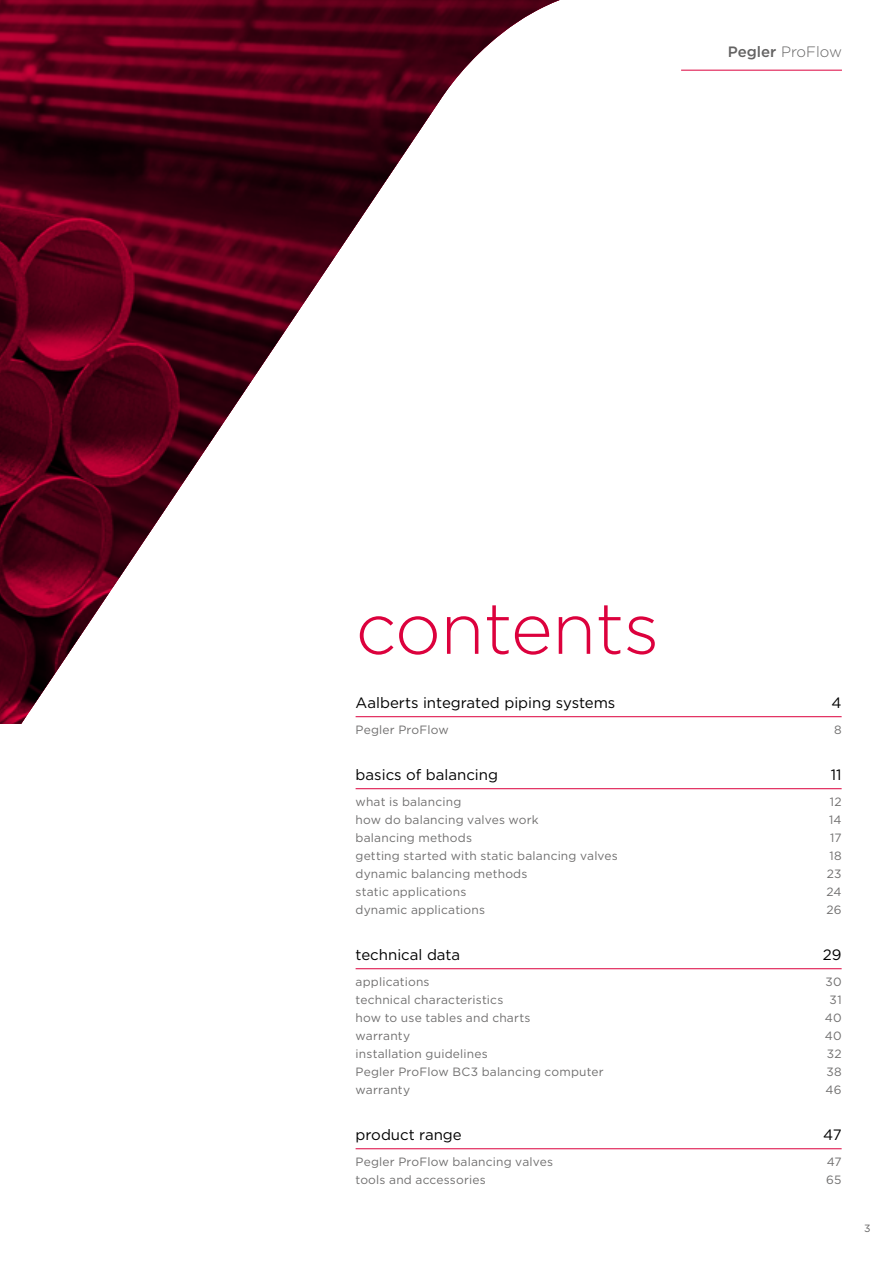
<style>
.page{position:relative;width:893px;height:1263px;background:#fff}
.page>*{position:absolute;margin:0;border:0;box-sizing:border-box;transform-origin:0 0}
.t1{font:300 72px "Gotham";letter-spacing:-.01em;color:#dc013d}
.t2{font:15px "Gotham";color:#000}
.t3{font:300 15px "Gotham";color:#646363}
.t4{font:12px "Gotham";letter-spacing:.015em;color:#706f6f}
.t5{font:10.5px "Gotham";color:#646363}
.s1{font-weight:500}
</style>
<div class="page">
<hr style="left:681px;top:70px;width:161px;height:1px;background:#dc013d">
<img style="left:0;top:0;width:559px;height:724px">
<hr style="left:356px;top:716px;width:486px;height:1px;background:#dc013d">
<hr style="left:356px;top:788px;width:486px;height:1px;background:#dc013d">
<hr style="left:356px;top:968px;width:486px;height:1px;background:#dc013d">
<hr style="left:356px;top:1148px;width:486px;height:1px;background:#dc013d">
<p class="t3" style="left:728px;top:42px;width:116px"><span class="s1">Pegler</span> ProFlow</p>
<h1 class="t1" style="left:356px;top:583px;width:305px">contents</h1>
<p class="t2" style="left:356px;top:693px;width:261px">Aalberts integrated piping systems</p>
<p class="t2" style="left:832px;top:693px;width:12px">4</p>
<p class="t4" style="left:356px;top:722px;width:95px">Pegler ProFlow</p>
<p class="t4" style="left:834px;top:722px;width:9px">8</p>
<p class="t2" style="left:356px;top:765px;width:144px">basics of balancing</p>
<p class="t2" style="left:831px;top:765px;width:12px">11</p>
<p class="t4" style="left:356px;top:794px;width:107px">what is balancing</p>
<p class="t4" style="left:830px;top:794px;width:13px">12</p>
<p class="t4" style="left:356px;top:812px;width:185px">how do balancing valves work</p>
<p class="t4" style="left:829px;top:812px;width:14px">14</p>
<p class="t4" style="left:356px;top:830px;width:118px">balancing methods</p>
<p class="t4" style="left:830px;top:830px;width:13px">17</p>
<p class="t4" style="left:356px;top:848px;width:264px">getting started with static balancing valves</p>
<p class="t4" style="left:829px;top:848px;width:14px">18</p>
<p class="t4" style="left:356px;top:866px;width:173px">dynamic balancing methods</p>
<p class="t4" style="left:827px;top:866px;width:16px">23</p>
<p class="t4" style="left:356px;top:884px;width:112px">static applications</p>
<p class="t4" style="left:826px;top:884px;width:17px">24</p>
<p class="t4" style="left:356px;top:902px;width:131px">dynamic applications</p>
<p class="t4" style="left:826px;top:902px;width:17px">26</p>
<p class="t2" style="left:356px;top:945px;width:106px">technical data</p>
<p class="t2" style="left:823px;top:945px;width:20px">29</p>
<p class="t4" style="left:356px;top:974px;width:75px">applications</p>
<p class="t4" style="left:825px;top:974px;width:18px">30</p>
<p class="t4" style="left:356px;top:992px;width:149px">technical characteristics</p>
<p class="t4" style="left:830px;top:992px;width:14px">31</p>
<p class="t4" style="left:356px;top:1010px;width:176px">how to use tables and charts</p>
<p class="t4" style="left:825px;top:1010px;width:18px">40</p>
<p class="t4" style="left:356px;top:1028px;width:56px">warranty</p>
<p class="t4" style="left:825px;top:1028px;width:18px">40</p>
<p class="t4" style="left:356px;top:1046px;width:134px">installation guidelines</p>
<p class="t4" style="left:827px;top:1046px;width:16px">32</p>
<p class="t4" style="left:356px;top:1064px;width:250px">Pegler ProFlow BC3 balancing computer</p>
<p class="t4" style="left:826px;top:1064px;width:17px">38</p>
<p class="t4" style="left:356px;top:1082px;width:56px">warranty</p>
<p class="t4" style="left:825px;top:1082px;width:18px">46</p>
<p class="t2" style="left:356px;top:1125px;width:108px">product range</p>
<p class="t2" style="left:823px;top:1125px;width:20px">47</p>
<p class="t4" style="left:356px;top:1154px;width:199px">Pegler ProFlow balancing valves</p>
<p class="t4" style="left:827px;top:1154px;width:16px">47</p>
<p class="t4" style="left:356px;top:1172px;width:132px">tools and accessories</p>
<p class="t4" style="left:826px;top:1172px;width:17px">65</p>
<p class="t5" style="left:864px;top:1222px;width:8px">3</p>
</div>
